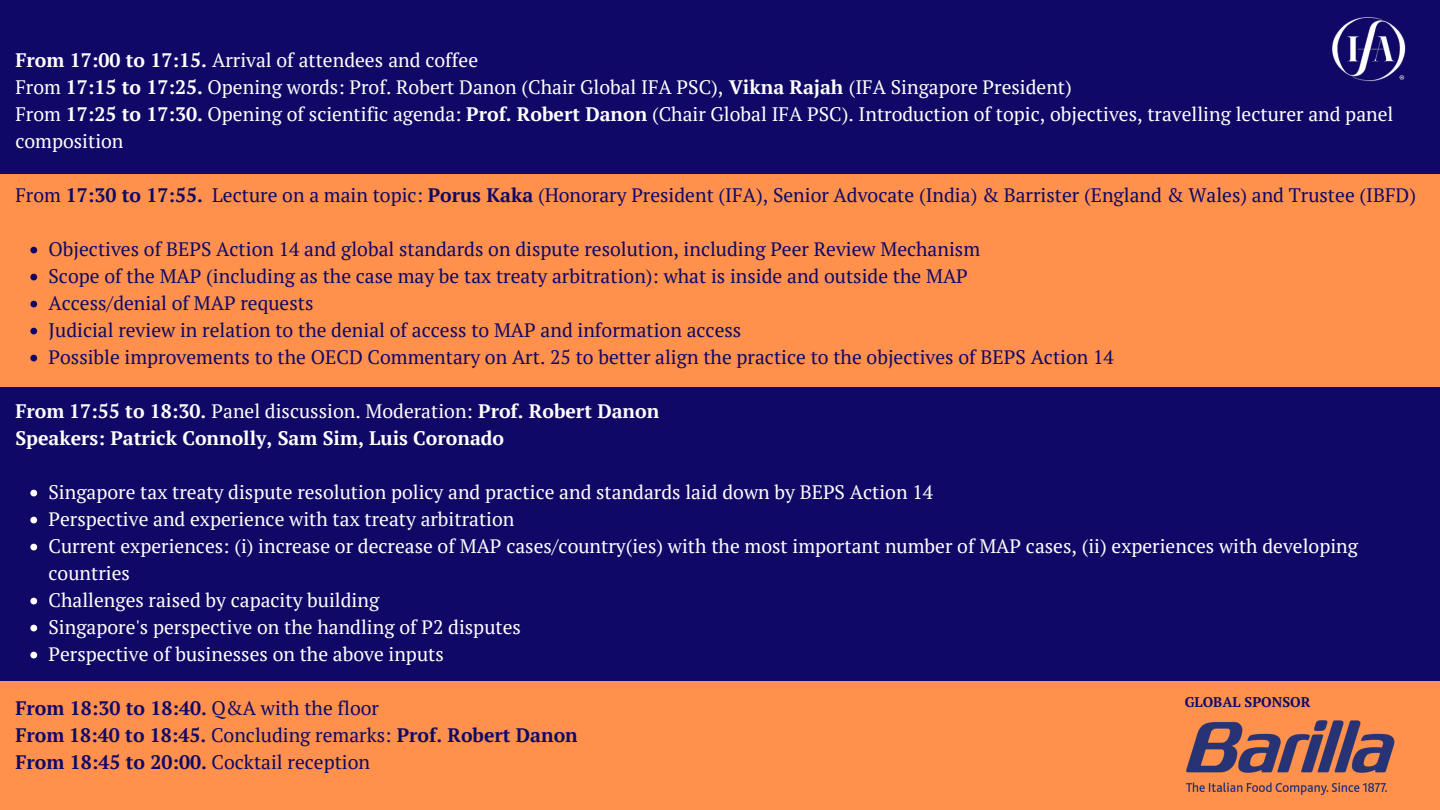
<style>
.page{position:relative;width:1440px;height:810px;background:#100866}
.page>*{position:absolute;margin:0;border:0;box-sizing:border-box;transform-origin:0 0}
.t1{font:19.5px/27px "PT Serif";color:#fff}
.t2{font:19.5px "PT Serif";color:#100866}
.t3{font:700 19.5px/27px "PT Serif";color:#100866}
.t4{font:700 19.5px/27px "PT Serif";color:#fff}
.t5{font:700 14px "PT Serif";color:#100866}
.s1{font-weight:700}
.s2{font-weight:400}
</style>
<div class="page">
<div style="left:0;top:174px;width:1440px;height:213px;background:#ff914d"></div>
<div style="left:0;top:681px;width:1440px;height:129px;background:#ff914d"></div>
<svg style="left:30px;top:247px;width:7px;height:6px"></svg>
<svg style="left:30px;top:274px;width:7px;height:6px"></svg>
<svg style="left:30px;top:301px;width:7px;height:6px"></svg>
<svg style="left:30px;top:328px;width:7px;height:6px"></svg>
<svg style="left:30px;top:355px;width:7px;height:6px"></svg>
<svg style="left:30px;top:490px;width:7px;height:6px"></svg>
<svg style="left:30px;top:517px;width:7px;height:6px"></svg>
<svg style="left:30px;top:544px;width:7px;height:6px"></svg>
<svg style="left:30px;top:598px;width:7px;height:6px"></svg>
<svg style="left:30px;top:625px;width:7px;height:6px"></svg>
<svg style="left:30px;top:652px;width:7px;height:6px"></svg>
<img style="left:1332px;top:17px;width:74px;height:65px">
<img style="left:1186px;top:720px;width:209px;height:76px">
<p class="t1" style="left:15px;top:47px;width:1380px"><span class="s1">From 17:00 to 17:15.</span> Arrival of attendees and coffee<br>From <span class="s1">17:15 to 17:25.</span> Opening words: Prof. Robert Danon (Chair Global IFA PSC), <span class="s1">Vikna Rajah</span> (IFA Singapore President)<br>From <span class="s1">17:25 to 17:30.</span> Opening of scientific agenda: <span class="s1">Prof. Robert Danon</span> (Chair Global IFA PSC). Introduction of topic, objectives, travelling lecturer and panel composition</p>
<h1 class="t2" style="left:15px;top:182px;width:1402px">From <span class="s1">17:30 to 17:55.</span> Lecture on a main topic: <span class="s1">Porus Kaka</span> (Honorary President (IFA), Senior Advocate (India) &amp; Barrister (England &amp; Wales) and Trustee (IBFD)</h1>
<h1 class="t2" style="left:49px;top:236px;width:933px">Objectives of BEPS Action 14 and global standards on dispute resolution, including Peer Review Mechanism</h1>
<p class="t2" style="left:49px;top:263px;width:921px">Scope of the MAP (including as the case may be tax treaty arbitration): what is inside and outside the MAP</p>
<p class="t2" style="left:49px;top:290px;width:267px">Access/denial of MAP requests</p>
<p class="t2" style="left:49px;top:317px;width:694px">Judicial review in relation to the denial of access to MAP and information access</p>
<p class="t2" style="left:49px;top:344px;width:1067px">Possible improvements to the OECD Commentary on Art. 25 to better align the practice to the objectives of BEPS Action 14</p>
<p class="t4" style="left:15px;top:398px;width:645px">From 17:55 to 18:30. <span class="s2">Panel discussion. Moderation:</span> Prof. Robert Danon<br>Speakers: Patrick Connolly, Sam Sim, Luis Coronado</p>
<h1 class="t1" style="left:49px;top:479px;width:886px">Singapore tax treaty dispute resolution policy and practice and standards laid down by BEPS Action 14</h1>
<p class="t1" style="left:49px;top:506px;width:467px">Perspective and experience with tax treaty arbitration</p>
<p class="t1" style="left:49px;top:533px;width:1311px">Current experiences: (i) increase or decrease of MAP cases/country(ies) with the most important number of MAP cases, (ii) experiences with developing countries</p>
<p class="t1" style="left:49px;top:587px;width:332px">Challenges raised by capacity building</p>
<p class="t1" style="left:49px;top:614px;width:474px">Singapore's perspective on the handling of P2 disputes</p>
<p class="t1" style="left:49px;top:641px;width:397px">Perspective of businesses on the above inputs</p>
<p class="t3" style="left:15px;top:695px;width:564px">From 18:30 to 18:40. <span class="s2">Q&amp;A with the floor<br></span>From 18:40 to 18:45. <span class="s2">Concluding remarks:</span> Prof. Robert Danon<br>From 18:45 to 20:00. <span class="s2">Cocktail reception</span></p>
<p class="t5" style="left:1185px;top:693px;width:127px">GLOBAL SPONSOR</p>
</div>
